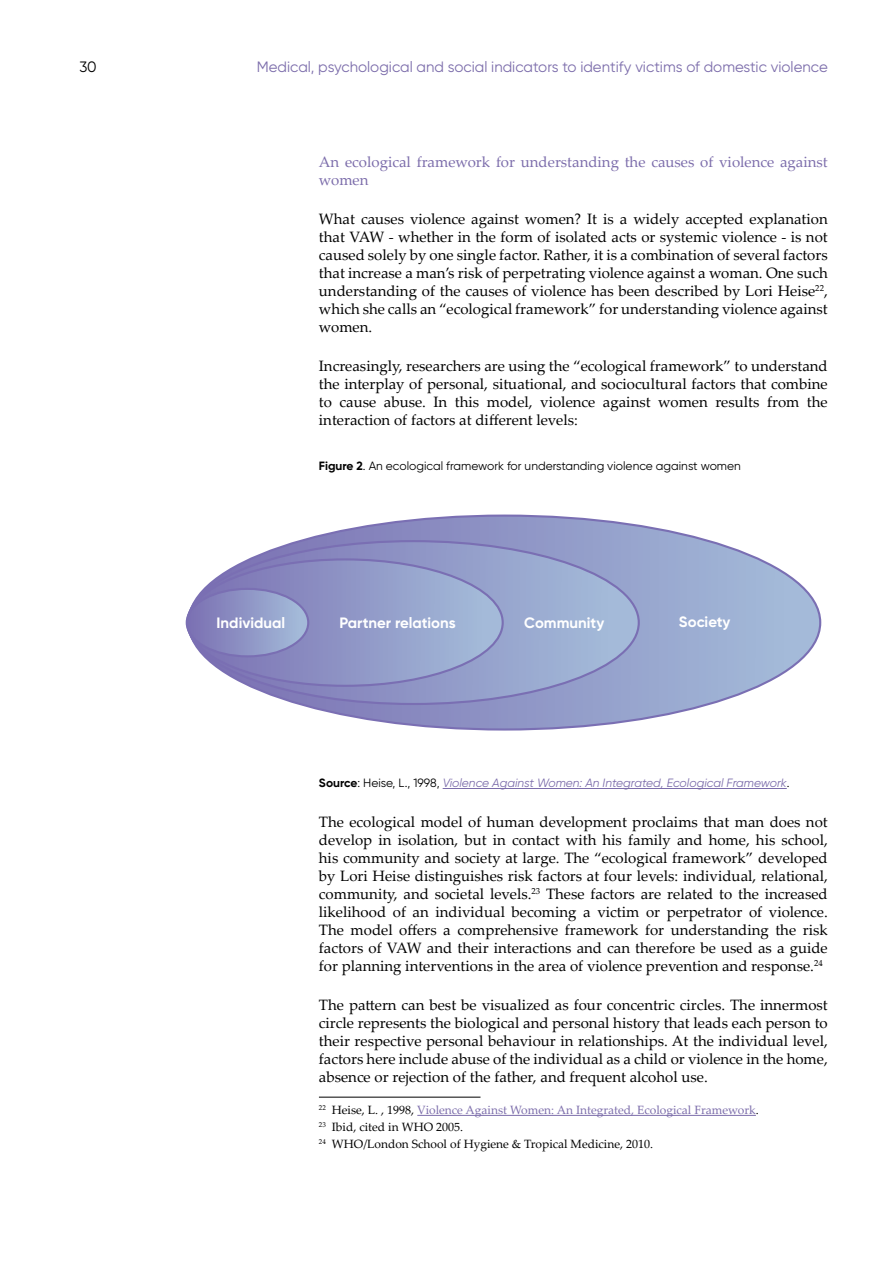
<style>
.page{position:relative;width:893px;height:1263px;background:#fff}
.page>*{position:absolute;margin:0;border:0;box-sizing:border-box;transform-origin:0 0}
.t1{font:15px/18px "Palatino Linotype";color:#000;text-align:justify}
.t2{font:15px "Gilroy";color:#7c6dab}
.t3{font:15px/18px "Palatino Linotype";color:#7c6dab}
.t4{font:700 15px "Gilroy";color:#fff}
.t5{font:15px "Gilroy";color:#000}
.t6{font:12px/17px "Palatino Linotype";color:#000}
.t7{font:italic 12px "Gilroy";color:#7c6dab}
.t8{font:12px "Gilroy";color:#000}
.s1{font-weight:700}
.s2{font-weight:700;font-style:normal;color:#000}
.s3{font-style:normal;color:#000}
.s4{color:#7c6dab}
</style>
<div class="page">
<hr style="left:443px;top:788px;width:344px;height:1px;background:#7c6dab">
<hr style="left:319px;top:1097px;width:161px;height:1px;background:#000">
<hr style="left:417px;top:1115px;width:339px;height:1px;background:#7c6dab">
<svg style="left:296px;top:517px;width:524px;height:212px"></svg>
<svg style="left:248px;top:541px;width:391px;height:163px;background:#97a2cc"></svg>
<svg style="left:187px;top:559px;width:316px;height:127px;background:#969dca"></svg>
<div style="left:186px;top:588px;width:123px;height:69px;border:2px solid #7a6fb3;border-radius:50%"></div>
<p class="t5" style="left:79px;top:58px;width:19px">30</p>
<p class="t2" style="left:257px;top:58px;width:572px">Medical, psychological and social indicators to identify victims of domestic violence</p>
<p class="t3" style="left:319px;top:152px;width:510px">An ecological framework for understanding the causes of violence against women</p>
<p class="t1" style="left:319px;top:209px;width:510px">What causes violence against women? It is a widely accepted explanation that VAW - whether in the form of isolated acts or systemic violence - is not caused solely by one single factor. Rather, it is a combination of several factors that increase a man’s risk of perpetrating violence against a woman. One such understanding of the causes of violence has been described by Lori Heise<sup>22</sup>, which she calls an “ecological framework” for understanding violence against women.</p>
<p class="t1" style="left:319px;top:356px;width:510px">Increasingly, researchers are using the “ecological framework” to understand the interplay of personal, situational, and sociocultural factors that combine to cause abuse. In this model, violence against women results from the interaction of factors at different levels:</p>
<p class="t8" style="left:319px;top:459px;width:423px"><span class="s1">Figure 2</span>. An ecological framework for understanding violence against women</p>
<p class="t4" style="left:217px;top:613px;width:70px">Individual</p>
<p class="t4" style="left:339px;top:613px;width:118px">Partner relations</p>
<p class="t4" style="left:524px;top:613px;width:81px">Community</p>
<p class="t4" style="left:679px;top:612px;width:53px">Society</p>
<p class="t7" style="left:319px;top:776px;width:472px"><span class="s2">Source</span><span class="s3">: Heise, L., 1998,</span> Violence Against Women: An Integrated, Ecological Framework<span class="s3">.</span></p>
<p class="t1" style="left:319px;top:812px;width:510px">The ecological model of human development proclaims that man does not develop in isolation, but in contact with his family and home, his school, his community and society at large. The “ecological framework” developed by Lori Heise distinguishes risk factors at four levels: individual, relational, community, and societal levels.<sup>23</sup> These factors are related to the increased likelihood of an individual becoming a victim or perpetrator of violence.<br>The model offers a comprehensive framework for understanding the risk factors of VAW and their interactions and can therefore be used as a guide for planning interventions in the area of violence prevention and response.<sup>24</sup></p>
<p class="t1" style="left:319px;top:995px;width:510px">The pattern can best be visualized as four concentric circles. The innermost circle represents the biological and personal history that leads each person to their respective personal behaviour in relationships. At the individual level, factors here include abuse of the individual as a child or violence in the home, absence or rejection of the father, and frequent alcohol use.</p>
<p class="t6" style="left:319px;top:1101px;width:441px"><sup>22</sup> Heise, L. , 1998, <span class="s4">Violence Against Women: An Integrated, Ecological Framework</span>.<br><sup>23</sup> Ibid, cited in WHO 2005.<br><sup>24</sup> WHO/London School of Hygiene &amp; Tropical Medicine, 2010.</p>
</div>
